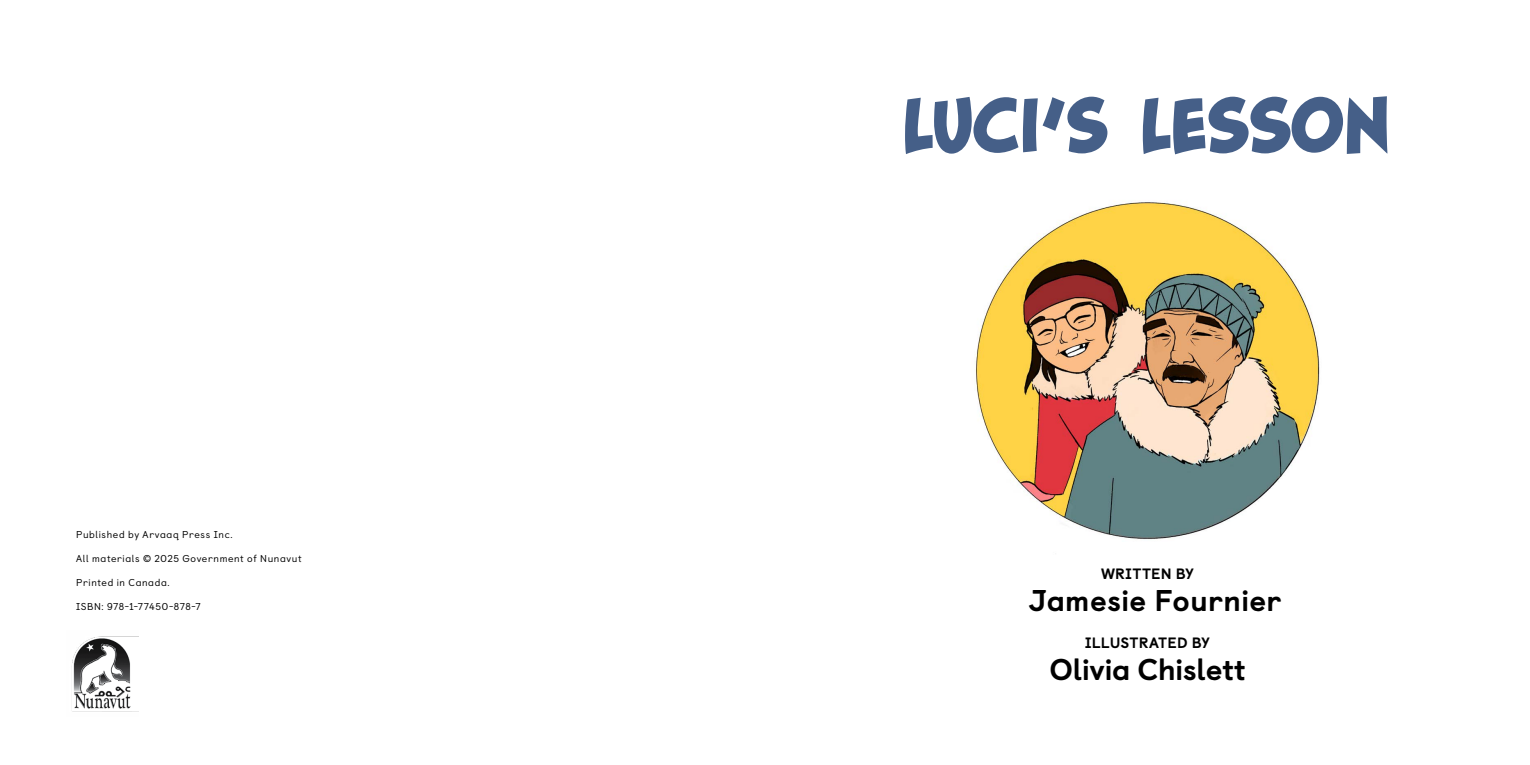
<style>
.page{position:relative;width:1530px;height:765px;background:#fff}
.page>*{position:absolute;margin:0;border:0;box-sizing:border-box;transform-origin:0 0}
.t1{font:103.38px "Blambot FX Pro Heavy BB";letter-spacing:-.01em;color:#455f88}
.t2{font:800 30px "Castledown";color:#000}
.t3{font:800 15px "Castledown";letter-spacing:.01em;color:#000}
.t4{font:10px "Castledown";letter-spacing:.06em;color:#000}
</style>
<div class="page">
<img style="left:71px;top:636px;width:68px;height:76px">
<img style="left:976px;top:202px;width:344px;height:338px">
<p class="t4" style="left:76px;top:527px;width:158px">Published by Arvaaq Press Inc.</p>
<p class="t4" style="left:76px;top:551px;width:227px">All materials © 2025 Government of Nunavut</p>
<p class="t4" style="left:76px;top:575px;width:95px">Printed in Canada.</p>
<p class="t4" style="left:76px;top:599px;width:126px">ISBN: 978-1-77450-878-7</p>
<h1 class="t1" style="left:902px;top:72px;width:490px">Luci’s Lesson</h1>
<h3 class="t3" style="left:1101px;top:562px;width:94px">WRITTEN BY</h3>
<h2 class="t2" style="left:1029px;top:576px;width:255px">Jamesie Fournier</h2>
<h3 class="t3" style="left:1085px;top:631px;width:126px">ILLUSTRATED BY</h3>
<h2 class="t2" style="left:1050px;top:645px;width:197px">Olivia Chislett</h2>
</div>
